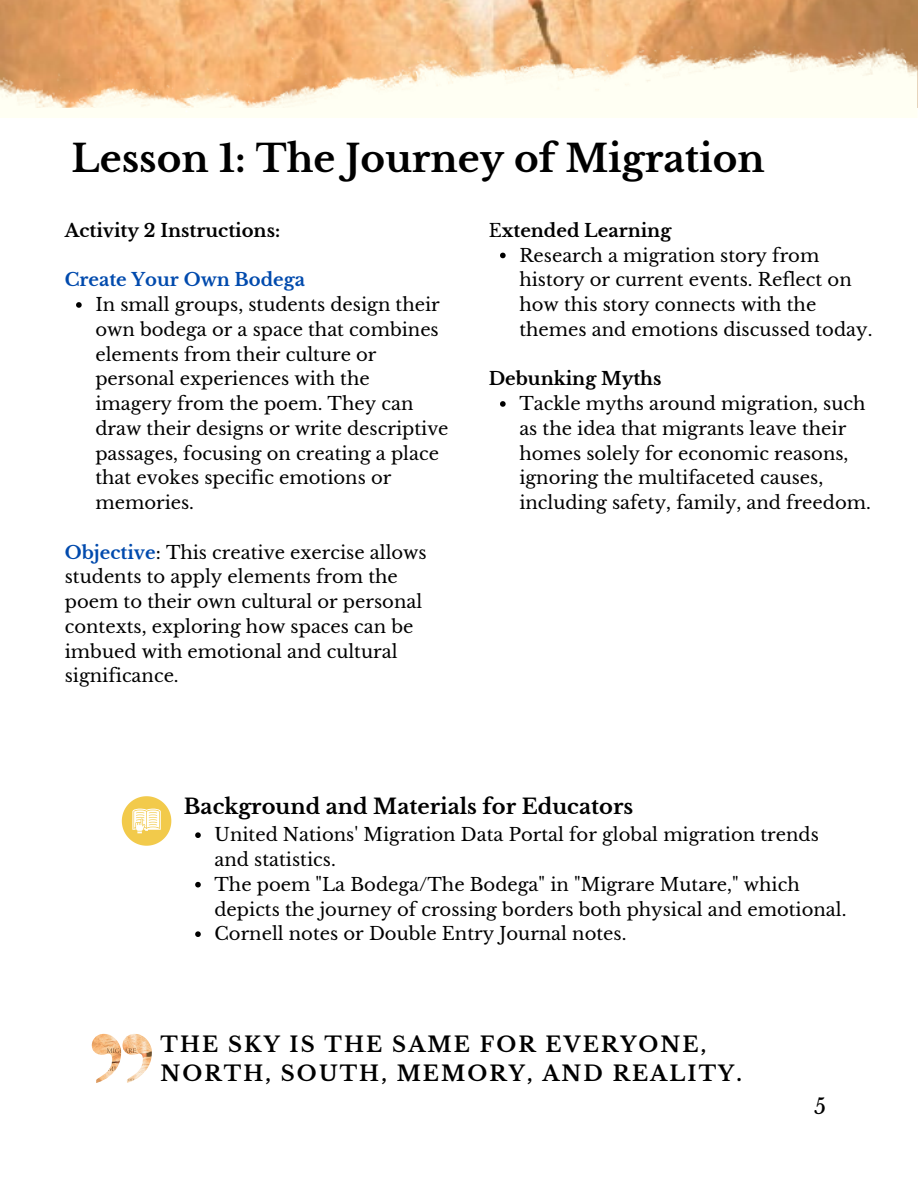
<style>
.page{position:relative;width:918px;height:1188px;background:#fff}
.page>*{position:absolute;margin:0;border:0;box-sizing:border-box;transform-origin:0 0}
.t1{font:700 37.5px "Libre Baskerville";color:#000}
.t2{font:700 21.15px/29.2px "Libre Baskerville";letter-spacing:.1em;color:#000}
.t3{font:700 21px "Libre Baskerville";color:#000}
.t4{font:21px "Libre Baskerville";color:#000}
.t5{font:18px/24.8px "Libre Baskerville";color:#000}
.t6{font:700 18px "Libre Baskerville";color:#000}
.t7{font:700 18px "Libre Baskerville";color:#004aad}
.s1{font-weight:700;color:#004aad}
.s2{font-weight:400}
</style>
<div class="page">
<img style="left:0;top:1px;width:918px;height:41px">
<img style="left:0;top:42px;width:918px;height:75px">
<img style="left:92px;top:1034px;width:60px;height:49px">
<svg style="left:76px;top:302px;width:6px;height:6px"></svg>
<svg style="left:500px;top:253px;width:6px;height:5px"></svg>
<svg style="left:500px;top:401px;width:6px;height:6px"></svg>
<svg style="left:195px;top:832px;width:6px;height:6px"></svg>
<svg style="left:195px;top:882px;width:6px;height:5px"></svg>
<svg style="left:195px;top:931px;width:6px;height:6px"></svg>
<svg style="left:122px;top:796px;width:49px;height:50px"></svg>
<p class="t1" style="left:72px;top:136px;width:695px">Lesson 1: The Journey of Migration</p>
<h1 class="t6" style="left:65px;top:219px;width:217px">Activity 2 Instructions:</h1>
<h4 class="t7" style="left:65px;top:269px;width:242px">Create Your Own Bodega</h4>
<h4 class="t5" style="left:95px;top:292px;width:355px">In small groups, students design their own bodega or a space that combines elements from their culture or personal experiences with the imagery from the poem. They can draw their designs or write descriptive passages, focusing on creating a place that evokes specific emotions or memories.</h4>
<p class="t5" style="left:65px;top:540px;width:363px"><span class="s1">Objective</span>: This creative exercise allows students to apply elements from the poem to their own cultural or personal contexts, exploring how spaces can be imbued with emotional and cultural significance.</p>
<p class="t6" style="left:489px;top:219px;width:184px"><span class="s2">E</span>xtended Learning</p>
<p class="t5" style="left:519px;top:243px;width:355px">Research a migration story from history or current events. Reflect on how this story connects with the themes and emotions discussed today.</p>
<h4 class="t6" style="left:489px;top:368px;width:174px">Debunking Myths</h4>
<p class="t5" style="left:519px;top:391px;width:353px">Tackle myths around migration, such as the idea that migrants leave their homes solely for economic reasons, ignoring the multifaceted causes, including safety, family, and freedom.</p>
<p class="t3" style="left:184px;top:794px;width:451px">Background and Materials for Educators</p>
<h3 class="t5" style="left:215px;top:823px;width:606px">United Nations' Migration Data Portal for global migration trends and statistics.</h3>
<p class="t5" style="left:215px;top:872px;width:634px">The poem "La Bodega/The Bodega" in "Migrare Mutare," which depicts the journey of crossing borders both physical and emotional.</p>
<p class="t5" style="left:215px;top:922px;width:414px">Cornell notes or Double Entry Journal notes.</p>
<p class="t2" style="left:161px;top:1030px;width:583px">THE SKY IS THE SAME FOR EVERYONE,<br>NORTH, SOUTH, MEMORY, AND REALITY.</p>
<p class="t4" style="left:814px;top:1094px;width:13px">5</p>
</div>
